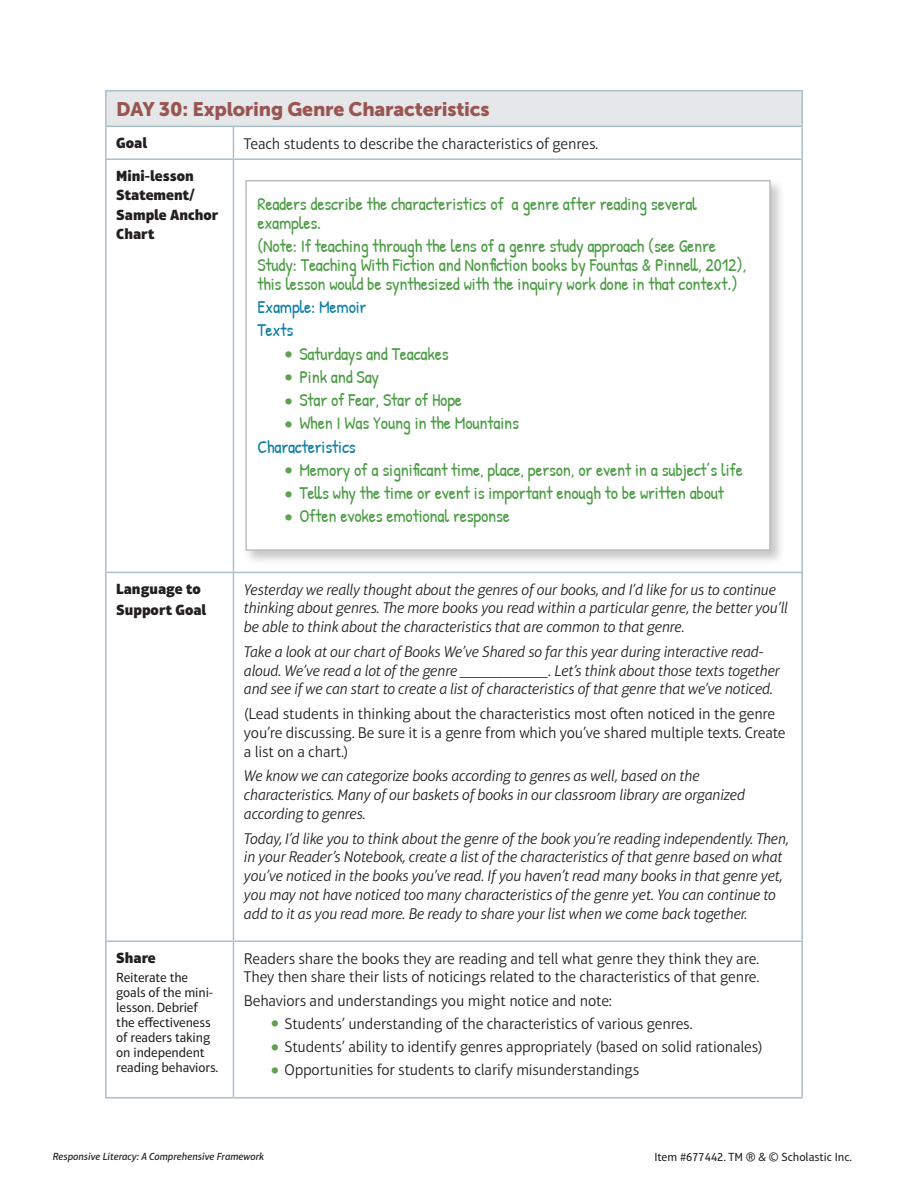
<style>
.page{position:relative;width:905px;height:1188px;background:#fff}
.page>*{position:absolute;margin:0;border:0;box-sizing:border-box;transform-origin:0 0}
.HEAD_B{font:19.5px "Museo Sans 900";letter-spacing:-.01em;color:#995551}
.HANDWRITING{font:18px/18.8px "Patrick Hand";letter-spacing:-.01em;color:#4b9c44}
.HANDWRITING-2{font:18px "Patrick Hand";letter-spacing:-.01em;color:#0d7fa6}
.BODY_no_indent___spa{font:italic 300 15.75px/18.8px "Aptifer Sans LT Pro";letter-spacing:-.01em;color:#231f20}
.BODY_no_indent___spa-2{font:300 15.75px/18.8px "Aptifer Sans LT Pro";letter-spacing:-.01em;color:#231f20}
.HEAD_D{font:900 15px/19.5px "Aptifer Sans LT Pro";color:#231f20}
.SIDEBAR_BODY_LIGHT{font:13.5px/15px "Aptifer Sans LT Pro";letter-spacing:-.01em;color:#231f20}
.t1{font:12px "Aptifer Sans LT Pro";color:#231f20}
.t2{font:italic 500 10.5px "Aptifer Sans LT Pro";color:#231f20}
.s1{font-family:"Aptifer Sans LT Pro";font-weight:900;font-size:21px;color:#5fa250}
.s2{font-weight:900;font-size:21px;color:#5fa250}
</style>
<div class="page">
<div style="left:106px;top:91px;width:696px;height:35px;background:#e6e7e9"></div>
<hr style="left:105px;top:90px;width:128px;height:2px;background:#a9bfca">
<hr style="left:105px;top:92px;width:1px;height:34px;background:#a9bfca">
<hr style="left:233px;top:90px;width:569px;height:2px;background:#a9bfca">
<hr style="left:801px;top:92px;width:1px;height:34px;background:#a9bfca">
<hr style="left:105px;top:126px;width:128px;height:1px;background:#a9bfca">
<hr style="left:105px;top:127px;width:1px;height:31px;background:#a9bfca">
<hr style="left:233px;top:126px;width:569px;height:1px;background:#a9bfca">
<hr style="left:233px;top:127px;width:1px;height:31px;background:#a9bfca">
<hr style="left:801px;top:127px;width:1px;height:31px;background:#a9bfca">
<hr style="left:105px;top:158px;width:128px;height:2px;background:#a9bfca">
<hr style="left:105px;top:160px;width:1px;height:412px;background:#a9bfca">
<hr style="left:233px;top:158px;width:569px;height:2px;background:#a9bfca">
<hr style="left:233px;top:160px;width:1px;height:412px;background:#a9bfca">
<hr style="left:801px;top:160px;width:1px;height:412px;background:#a9bfca">
<hr style="left:105px;top:572px;width:128px;height:1px;background:#a9bfca">
<hr style="left:105px;top:573px;width:1px;height:367px;background:#a9bfca">
<hr style="left:233px;top:572px;width:569px;height:1px;background:#a9bfca">
<hr style="left:233px;top:573px;width:1px;height:367px;background:#a9bfca">
<hr style="left:801px;top:573px;width:1px;height:367px;background:#a9bfca">
<hr style="left:105px;top:940px;width:128px;height:2px;background:#a9bfca">
<hr style="left:105px;top:942px;width:1px;height:155px;background:#a9bfca">
<hr style="left:233px;top:940px;width:569px;height:2px;background:#a9bfca">
<hr style="left:233px;top:942px;width:1px;height:155px;background:#a9bfca">
<hr style="left:801px;top:942px;width:1px;height:155px;background:#a9bfca">
<hr style="left:105px;top:1097px;width:128px;height:2px;background:#a9bfca">
<hr style="left:233px;top:1097px;width:569px;height:2px;background:#a9bfca">
<div style="left:243px;top:178px;width:542px;height:387px;background:#231f20;opacity:.25"></div>
<div style="left:246px;top:181px;width:524px;height:369px;background:#fff"></div>
<div style="left:245px;top:180px;width:525px;height:371px;border:2px solid #bcbdc0"></div>
<p class="HEAD_B" style="left:116px;top:98px;width:375px">DAY 30: Exploring Genre Characteristics</p>
<p class="HEAD_D" style="left:116px;top:133px;width:32px">Goal</p>
<p class="BODY_no_indent___spa-2" style="left:244px;top:134px;width:356px">Teach students to describe the characteristics of genres.</p>
<p class="HEAD_D" style="left:116px;top:166px;width:103px">Mini-lesson<br>Statement/<br>Sample Anchor<br>Chart</p>
<p class="HANDWRITING" style="left:257px;top:194px;width:441px">Readers describe the characteristics of a genre after reading several examples.</p>
<p class="HANDWRITING" style="left:257px;top:236px;width:490px">(Note: If teaching through the lens of a genre study approach (see Genre<br>Study: Teaching With Fiction and Nonfiction books by Fountas &amp; Pinnell, 2012), this lesson would be synthesized with the inquiry work done in that context.)</p>
<p class="HANDWRITING-2" style="left:257px;top:294px;width:111px">Example: Memoir</p>
<p class="HANDWRITING-2" style="left:257px;top:318px;width:38px">Texts</p>
<p class="HANDWRITING" style="left:284px;top:344px;width:166px"><span class="s1">•</span> Saturdays and Teacakes</p>
<p class="HANDWRITING" style="left:284px;top:367px;width:96px"><span class="s1">•</span> Pink and Say</p>
<p class="HANDWRITING" style="left:284px;top:390px;width:179px"><span class="s1">•</span> Star of Fear, Star of Hope</p>
<p class="HANDWRITING" style="left:284px;top:413px;width:236px"><span class="s1">•</span> When I Was Young in the Mountains</p>
<p class="HANDWRITING-2" style="left:257px;top:434px;width:100px">Characteristics</p>
<p class="HANDWRITING" style="left:284px;top:460px;width:460px"><span class="s1">•</span> Memory of a significant time, place, person, or event in a subject’s life</p>
<p class="HANDWRITING" style="left:284px;top:483px;width:441px"><span class="s1">•</span> Tells why the time or event is important enough to be written about</p>
<p class="HANDWRITING" style="left:284px;top:506px;width:227px"><span class="s1">•</span> Often evokes emotional response</p>
<p class="HEAD_D" style="left:116px;top:578px;width:92px;line-height:21px">Language to<br>Support Goal</p>
<p class="BODY_no_indent___spa" style="left:244px;top:580px;width:545px">Yesterday we really thought about the genres of our books, and I’d like for us to continue thinking about genres. The more books you read within a particular genre, the better you’ll be able to think about the characteristics that are common to that genre.</p>
<p class="BODY_no_indent___spa" style="left:244px;top:642px;width:537px">Take a look at our chart of Books We’ve Shared so far this year during interactive read&shy;aloud. We’ve read a lot of the genre ____________. Let’s think about those texts together and see if we can start to create a list of characteristics of that genre that we’ve noticed.</p>
<p class="BODY_no_indent___spa-2" style="left:244px;top:705px;width:543px">(Lead students in thinking about the characteristics most often noticed in the genre you’re discussing. Be sure it is a genre from which you’ve shared multiple texts. Create a list on a chart.)</p>
<p class="BODY_no_indent___spa" style="left:244px;top:767px;width:503px">We know we can categorize books according to genres as well, based on the characteristics. Many of our baskets of books in our classroom library are organized according to genres.</p>
<p class="BODY_no_indent___spa" style="left:244px;top:829px;width:546px">Today, I’d like you to think about the genre of the book you’re reading independently. Then, in your Reader’s Notebook, create a list of the characteristics of that genre based on what you’ve noticed in the books you’ve read. If you haven’t read many books in that genre yet, you may not have noticed too many characteristics of the genre yet. You can continue to add to it as you read more. Be ready to share your list when we come back together.</p>
<p class="HEAD_D" style="left:116px;top:948px;width:41px">Share</p>
<p class="SIDEBAR_BODY_LIGHT" style="left:116px;top:970px;width:103px">Reiterate the goals of the mini&shy;lesson. Debrief the effectiveness of readers taking on independent reading behaviors.</p>
<p class="BODY_no_indent___spa-2" style="left:244px;top:949px;width:517px">Readers share the books they are reading and tell what genre they think they are.<br>They then share their lists of noticings related to the characteristics of that genre.</p>
<p class="BODY_no_indent___spa-2" style="left:244px;top:991px;width:369px">Behaviors and understandings you might notice and note:</p>
<p class="BODY_no_indent___spa-2" style="left:271px;top:1014px;width:423px"><span class="s2">•</span> Students’ understanding of the characteristics of various genres.</p>
<p class="BODY_no_indent___spa-2" style="left:271px;top:1037px;width:493px"><span class="s2">•</span> Students’ ability to identify genres appropriately (based on solid rationales)</p>
<p class="BODY_no_indent___spa-2" style="left:271px;top:1061px;width:370px"><span class="s2">•</span> Opportunities for students to clarify misunderstandings</p>
<p class="t2" style="left:53px;top:1151px;width:213px">Responsive Literacy: A Comprehensive Framework</p>
<p class="t1" style="left:654px;top:1150px;width:199px">Item #677442. TM ® &amp; © Scholastic Inc.</p>
</div>
